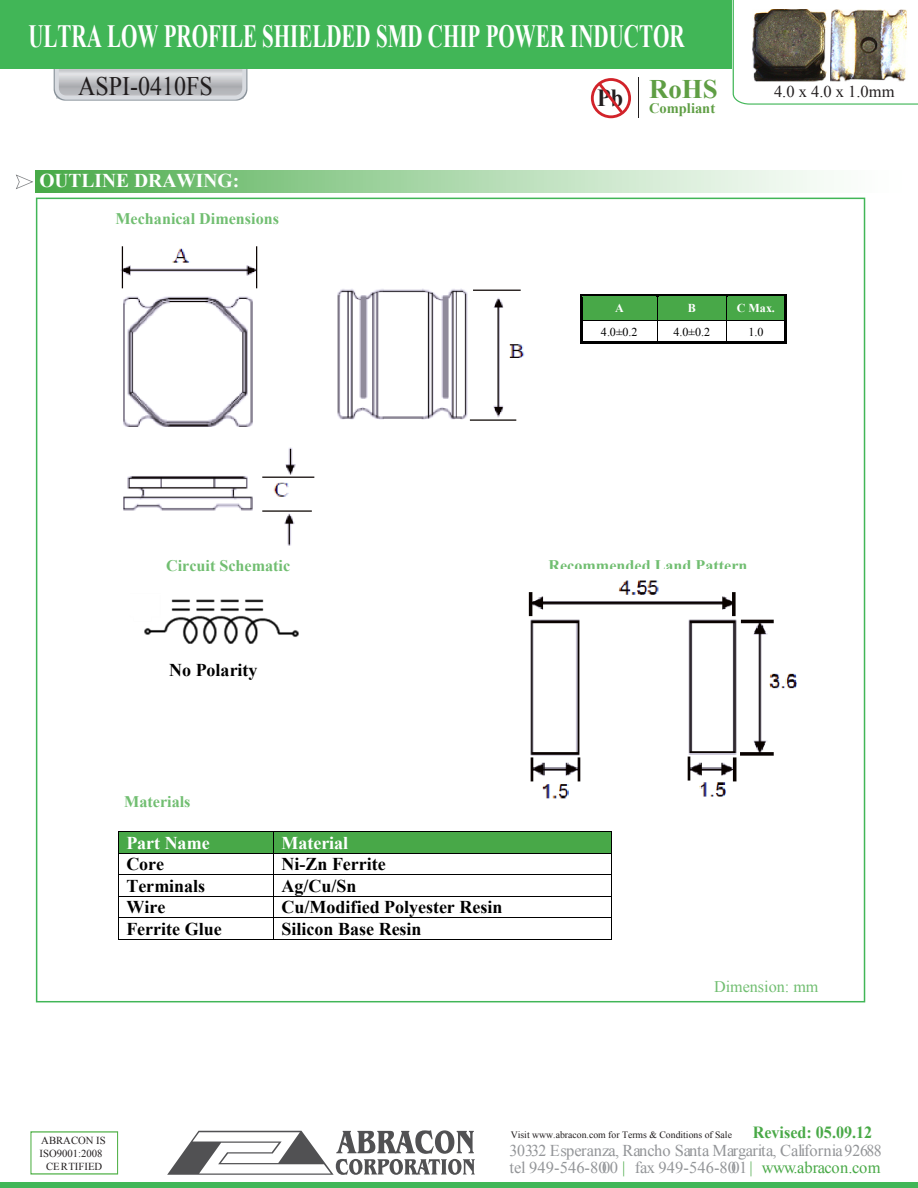
<style>
.page{position:relative;width:918px;height:1188px;background:#fff}
.page>*{position:absolute;margin:0;border:0;box-sizing:border-box;transform-origin:0 0}
.t1{font:700 32.4px "Times New Roman";color:#fff;scale:.65 1}
.t2{font:700 26.85px "Times New Roman";color:#5f9e44}
.t3{font:26.7px "Times New Roman";color:#201c1d;scale:.9 1}
.t4{font:700 24.6px "Times New Roman";color:#231f20;scale:.91 1}
.t5{font:700 19.5px "Times New Roman";color:#fff}
.t6{font:700 18px "Times New Roman";color:#000}
.t7{font:700 18px "Times New Roman";color:#fff}
.t8{font:16.5px/17.2px "Times New Roman";letter-spacing:-.005em;color:#939598;scale:.96 1}
.t9{font:16.5px "Times New Roman";color:#231f20}
.t10{font:700 16.2px "Times New Roman";color:#71be71}
.t11{font:16.2px "Times New Roman";color:#71be71}
.t12{font:700 14.55px "Times New Roman";color:#5f9e44}
.t13{font:12px "Times New Roman";color:#000}
.t14{font:700 12px "Times New Roman";color:#fff}
.t15{font:10.65px/13px "Times New Roman";color:#231f20;text-align:center}
.t16{font:9.75px "Times New Roman";color:#201c1d}
.s1{font-weight:700;font-size:16.95px;color:#49a947}
.s2{color:#49a947}
</style>
<div class="page">
<img style="left:120px;top:246px;width:405px;height:300px">
<svg style="left:54px;top:68px;width:193px;height:33px;background:#c0c5c6"></svg>
<div style="left:0;top:0;width:731px;height:68px;background:#41b657"></div>
<svg style="left:167px;top:1130px;width:308px;height:45px"></svg>
<div style="left:36px;top:171px;width:869px;height:21px;background:linear-gradient(to right,#4fad4f,#fff)"></div>
<svg style="left:16px;top:174px;width:17px;height:15px"></svg>
<svg style="left:30px;top:1131px;width:88px;height:44px"></svg>
<svg style="left:591px;top:78px;width:40px;height:40px"></svg>
<hr style="left:638px;top:77px;width:1px;height:41px;background:#231f20">
<img style="left:144px;top:599px;width:155px;height:45px">
<img style="left:528px;top:580px;width:269px;height:219px">
<div style="left:119px;top:832px;width:7px;height:21px;background:#48a848"></div>
<div style="left:265px;top:832px;width:8px;height:21px;background:#48a848"></div>
<div style="left:126px;top:832px;width:139px;height:21px;background:#48a848"></div>
<div style="left:274px;top:832px;width:8px;height:21px;background:#48a848"></div>
<div style="left:603px;top:832px;width:8px;height:21px;background:#48a848"></div>
<div style="left:282px;top:832px;width:321px;height:21px;background:#48a848"></div>
<hr style="left:119px;top:832px;width:154px;height:1px;background:#000">
<hr style="left:274px;top:832px;width:337px;height:1px;background:#000">
<hr style="left:119px;top:853px;width:154px;height:1px;background:#000">
<hr style="left:274px;top:853px;width:337px;height:1px;background:#000">
<hr style="left:119px;top:874px;width:154px;height:1px;background:#000">
<hr style="left:274px;top:874px;width:337px;height:1px;background:#000">
<hr style="left:119px;top:896px;width:154px;height:1px;background:#000">
<hr style="left:274px;top:896px;width:337px;height:1px;background:#000">
<hr style="left:119px;top:917px;width:154px;height:1px;background:#000">
<hr style="left:274px;top:917px;width:337px;height:1px;background:#000">
<svg style="left:118px;top:832px;width:1px;height:108px"></svg>
<hr style="left:119px;top:939px;width:154px;height:1px;background:#000">
<svg style="left:273px;top:832px;width:1px;height:108px"></svg>
<hr style="left:274px;top:939px;width:337px;height:1px;background:#000">
<svg style="left:611px;top:832px;width:1px;height:108px"></svg>
<hr style="left:583px;top:297px;width:74px;height:4px;background:#48a848">
<div style="left:583px;top:301px;width:7px;height:14px;background:#48a848"></div>
<div style="left:649px;top:301px;width:8px;height:14px;background:#48a848"></div>
<div style="left:583px;top:315px;width:74px;height:5px;background:#48a848"></div>
<div style="left:590px;top:301px;width:59px;height:14px;background:#48a848"></div>
<hr style="left:657px;top:297px;width:69px;height:4px;background:#48a848">
<div style="left:657px;top:301px;width:8px;height:14px;background:#48a848"></div>
<div style="left:719px;top:301px;width:7px;height:14px;background:#48a848"></div>
<div style="left:657px;top:315px;width:69px;height:5px;background:#48a848"></div>
<div style="left:665px;top:301px;width:54px;height:14px;background:#48a848"></div>
<hr style="left:727px;top:297px;width:57px;height:4px;background:#48a848">
<div style="left:727px;top:301px;width:8px;height:14px;background:#48a848"></div>
<div style="left:777px;top:301px;width:7px;height:14px;background:#48a848"></div>
<div style="left:727px;top:315px;width:57px;height:5px;background:#48a848"></div>
<div style="left:735px;top:301px;width:42px;height:14px;background:#48a848"></div>
<hr style="left:583px;top:295px;width:74px;height:2px;background:#000">
<hr style="left:659px;top:295px;width:67px;height:2px;background:#000">
<hr style="left:728px;top:295px;width:56px;height:2px;background:#000">
<hr style="left:580px;top:297px;width:3px;height:23px;background:#000">
<hr style="left:784px;top:297px;width:3px;height:23px;background:#000">
<hr style="left:583px;top:320px;width:74px;height:1px;background:#000">
<hr style="left:657px;top:320px;width:69px;height:1px;background:#000">
<hr style="left:727px;top:320px;width:57px;height:1px;background:#000">
<hr style="left:580px;top:320px;width:3px;height:21px;background:#000">
<hr style="left:583px;top:341px;width:74px;height:2px;background:#000">
<svg style="left:657px;top:295px;width:2px;height:48px"></svg>
<hr style="left:659px;top:341px;width:67px;height:2px;background:#000">
<svg style="left:726px;top:295px;width:2px;height:48px"></svg>
<hr style="left:728px;top:341px;width:56px;height:2px;background:#000">
<hr style="left:784px;top:320px;width:3px;height:21px;background:#000">
<svg style="left:733px;top:0;width:185px;height:105px"></svg>
<div style="left:0;top:1182px;width:918px;height:6px;background:#41b657"></div>
<img style="left:753px;top:9px;width:155px;height:73px">
<h1 class="t1" style="left:28px;top:14px;width:1011px">ULTRA LOW PROFILE SHIELDED SMD CHIP POWER INDUCTOR</h1>
<h3 class="t3" style="left:78px;top:68px;width:151px">ASPI-0410FS</h3>
<p class="t5" style="left:39px;top:167px;width:201px">OUTLINE DRAWING:</p>
<p class="t10" style="left:115px;top:208px;width:165px">Mechanical Dimensions</p>
<h3 class="t4" style="left:597px;top:81px;width:30px">Pb</h3>
<h2 class="t2" style="left:649px;top:70px;width:70px">RoHS</h2>
<p class="t12" style="left:649px;top:98px;width:68px">Compliant</p>
<p class="t9" style="left:774px;top:81px;width:122px">4.0 x 4.0 x 1.0mm</p>
<p class="t14" style="left:615px;top:300px;width:10px">A</p>
<p class="t14" style="left:688px;top:300px;width:10px">B</p>
<p class="t14" style="left:737px;top:300px;width:40px">C Max.</p>
<p class="t13" style="left:601px;top:324px;width:38px">4.0±0.2</p>
<p class="t13" style="left:674px;top:324px;width:38px">4.0±0.2</p>
<p class="t13" style="left:748px;top:324px;width:17px">1.0</p>
<p class="t10" style="left:166px;top:554px;width:126px">Circuit Schematic</p>
<p class="t10" style="left:548px;top:554px;width:201px">Recommended Land Pattern</p>
<p class="t6" style="left:169px;top:657px;width:90px">No Polarity</p>
<p class="t10" style="left:124px;top:790px;width:68px">Materials</p>
<p class="t7" style="left:126px;top:830px;width:85px">Part Name</p>
<p class="t7" style="left:282px;top:830px;width:68px">Material</p>
<p class="t6" style="left:126px;top:852px;width:39px">Core</p>
<p class="t6" style="left:282px;top:852px;width:106px">Ni-Zn Ferrite</p>
<p class="t6" style="left:126px;top:873px;width:80px">Terminals</p>
<p class="t6" style="left:282px;top:873px;width:77px">Ag/Cu/Sn</p>
<p class="t6" style="left:126px;top:895px;width:40px">Wire</p>
<p class="t6" style="left:282px;top:895px;width:222px">Cu/Modified Polyester Resin</p>
<p class="t6" style="left:126px;top:916px;width:97px">Ferrite Glue</p>
<p class="t6" style="left:282px;top:916px;width:142px">Silicon Base Resin</p>
<p class="t11" style="left:714px;top:976px;width:106px">Dimension: mm</p>
<p class="t15" style="left:40px;top:1134px;width:68px">ABRACON IS<br>ISO9001:2008<br>CERTIFIED</p>
<p class="t16" style="left:511px;top:1128px;width:363px">Visit www.abracon.com for Terms &amp; Conditions of Sale <span class="s1">Revised: 05.09.12</span></p>
<p class="t8" style="left:509px;top:1142px;width:389px">30332 Esperanza, Rancho Santa Margarita, California92688 tel 949-546-8000 <span class="s2">|</span> fax 949-546-8001<span class="s2">| www.abracon.com</span></p>
</div>
